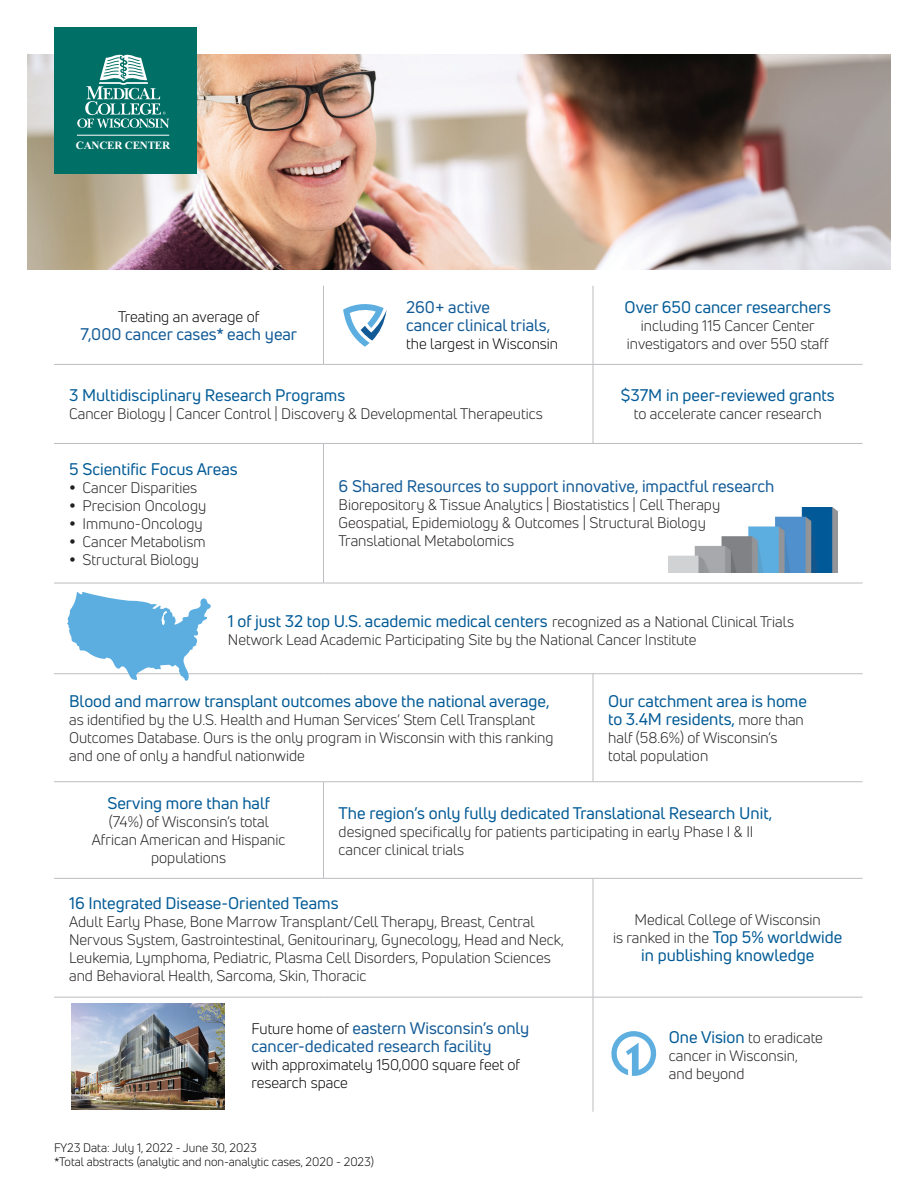
<style>
.page{position:relative;width:918px;height:1188px;background:#fff}
.page>*{position:absolute;margin:0;border:0;box-sizing:border-box;transform-origin:0 0}
.t1{font:16.5px/18px "Uni Neue";color:#005a96}
.t2{font:16.5px/18px "Uni Neue";color:#125a96}
.Bullets{font:15px/18px "Uni Neue";color:#231f20}
.t3{font:15px/18px "Uni Neue";color:#000}
.t4{font:12px "Uni Neue";color:#000}
.t5{font:700 11.1px "Times New Roman";letter-spacing:-.02em;color:#fff}
.s1{font-size:15px;color:#231f20}
.s2{font-size:15px;color:#000}
.s3{font-size:16.5px;color:#005a96}
</style>
<div class="page">
<img style="left:669px;top:508px;width:169px;height:65px">
<hr style="left:323px;top:286px;width:1px;height:78px;background:#bcbdc0">
<hr style="left:593px;top:286px;width:1px;height:78px;background:#bcbdc0">
<hr style="left:54px;top:364px;width:270px;height:1px;background:#bcbdc0">
<hr style="left:324px;top:364px;width:269px;height:1px;background:#bcbdc0">
<hr style="left:593px;top:364px;width:270px;height:1px;background:#bcbdc0">
<hr style="left:593px;top:365px;width:1px;height:78px;background:#bcbdc0">
<hr style="left:54px;top:443px;width:270px;height:1px;background:#bcbdc0">
<hr style="left:324px;top:443px;width:269px;height:1px;background:#bcbdc0">
<hr style="left:323px;top:444px;width:1px;height:139px;background:#bcbdc0">
<hr style="left:593px;top:443px;width:270px;height:1px;background:#bcbdc0">
<hr style="left:54px;top:583px;width:270px;height:1px;background:#bcbdc0">
<hr style="left:324px;top:583px;width:269px;height:1px;background:#bcbdc0">
<hr style="left:593px;top:583px;width:270px;height:1px;background:#bcbdc0">
<hr style="left:54px;top:673px;width:270px;height:1px;background:#bcbdc0">
<hr style="left:324px;top:673px;width:269px;height:1px;background:#bcbdc0">
<hr style="left:593px;top:673px;width:270px;height:1px;background:#bcbdc0">
<hr style="left:593px;top:674px;width:1px;height:108px;background:#bcbdc0">
<hr style="left:54px;top:781px;width:270px;height:1px;background:#bcbdc0">
<hr style="left:324px;top:781px;width:269px;height:1px;background:#bcbdc0">
<hr style="left:323px;top:782px;width:1px;height:96px;background:#bcbdc0">
<hr style="left:593px;top:781px;width:270px;height:1px;background:#bcbdc0">
<hr style="left:54px;top:878px;width:270px;height:1px;background:#bcbdc0">
<hr style="left:324px;top:878px;width:269px;height:1px;background:#bcbdc0">
<hr style="left:593px;top:878px;width:270px;height:1px;background:#bcbdc0">
<hr style="left:593px;top:879px;width:1px;height:118px;background:#bcbdc0">
<hr style="left:54px;top:997px;width:270px;height:1px;background:#bcbdc0">
<hr style="left:324px;top:997px;width:269px;height:1px;background:#bcbdc0">
<hr style="left:593px;top:997px;width:270px;height:1px;background:#bcbdc0">
<hr style="left:593px;top:997px;width:1px;height:115px;background:#bcbdc0">
<img style="left:27px;top:54px;width:864px;height:216px">
<svg style="left:343px;top:304px;width:44px;height:43px"></svg>
<img style="left:71px;top:1004px;width:154px;height:105px">
<svg style="left:67px;top:593px;width:144px;height:88px"></svg>
<div style="left:54px;top:27px;width:142px;height:147px;background:#006f65"></div>
<hr style="left:77px;top:135px;width:92px;height:1px;background:#fff">
<svg style="left:77px;top:55px;width:92px;height:73px"></svg>
<svg style="left:611px;top:1031px;width:45px;height:45px"></svg>
<p class="t5" style="left:76px;top:138px;width:96px">CANCER CENTER</p>
<p class="t3" style="left:118px;top:308px;width:143px">Treating an average of</p>
<p class="t2" style="left:81px;top:325px;width:218px">7,000 cancer cases* each year</p>
<p class="t2" style="left:406px;top:298px;width:146px">260+ active<br>cancer clinical trials,</p>
<p class="t3" style="left:406px;top:335px;width:154px">the largest in Wisconsin</p>
<p class="t1" style="left:69px;top:386px;width:278px">3 Multidisciplinary Research Programs</p>
<p class="Bullets" style="left:69px;top:405px;width:475px">Cancer Biology | Cancer Control | Discovery &amp; Developmental Therapeutics</p>
<p class="t1" style="left:625px;top:298px;width:208px">Over 650 cancer researchers</p>
<p class="Bullets" style="left:627px;top:317px;width:203px;text-align:center">including 115 Cancer Center investigators and over 550 staff</p>
<p class="t1" style="left:621px;top:386px;width:216px">$37M in peer-reviewed grants</p>
<p class="Bullets" style="left:634px;top:405px;width:189px">to accelerate cancer research</p>
<p class="t1" style="left:69px;top:460px;width:170px">5 Scientific Focus Areas</p>
<p class="Bullets" style="left:83px;top:479px;width:116px">Cancer Disparities</p>
<p class="Bullets" style="left:83px;top:497px;width:125px">Precision Oncology</p>
<p class="Bullets" style="left:83px;top:515px;width:122px">Immuno-Oncology</p>
<p class="Bullets" style="left:83px;top:533px;width:124px">Cancer Metabolism</p>
<p class="Bullets" style="left:83px;top:551px;width:118px">Structural Biology</p>
<p class="t2" style="left:339px;top:477px;width:437px">6 Shared Resources to support innovative, impactful research</p>
<p class="Bullets" style="left:339px;top:496px;width:383px">Biorepository &amp; Tissue Analytics | Biostatistics | Cell Therapy<br>Geospatial, Epidemiology &amp; Outcomes | Structural Biology<br>Translational Metabolomics</p>
<p class="t1" style="left:228px;top:612px;width:568px">1 of just 32 top U.S. academic medical centers <span class="s1">recognized as a National Clinical Trials</span></p>
<p class="Bullets" style="left:228px;top:630px;width:470px">Network Lead Academic Participating Site by the National Cancer Institute</p>
<p class="t1" style="left:69px;top:692px;width:482px">Blood and marrow transplant outcomes above the national average,</p>
<p class="Bullets" style="left:69px;top:711px;width:486px">as identified by the U.S. Health and Human Services’ Stem Cell Transplant<br>Outcomes Database. Ours is the only program in Wisconsin with this ranking and one of only a handful nationwide</p>
<p class="t1" style="left:608px;top:692px;width:200px">Our catchment area is home to 3.4M residents, <span class="s1">more than</span></p>
<p class="Bullets" style="left:608px;top:729px;width:171px">half (58.6%) of Wisconsin’s total population</p>
<p class="t1" style="left:107px;top:794px;width:164px">Serving more than half</p>
<p class="Bullets" style="left:92px;top:813px;width:195px;text-align:center">(74%) of Wisconsin’s total<br>African American and Hispanic populations</p>
<p class="t1" style="left:339px;top:804px;width:435px">The region’s only fully dedicated Translational Research Unit,</p>
<p class="Bullets" style="left:339px;top:822px;width:417px">designed specifically for patients participating in early Phase I &amp; II cancer clinical trials</p>
<p class="t1" style="left:69px;top:893px;width:271px">16 Integrated Disease-Oriented Teams</p>
<p class="Bullets" style="left:69px;top:912px;width:496px">Adult Early Phase, Bone Marrow Transplant/Cell Therapy, Breast, Central Nervous System, Gastrointestinal, Genitourinary, Gynecology, Head and Neck, Leukemia, Lymphoma, Pediatric, Plasma Cell Disorders, Population Sciences and Behavioral Health, Sarcoma, Skin, Thoracic</p>
<p class="Bullets" style="left:635px;top:911px;width:188px">Medical College of Wisconsin</p>
<p class="t1" style="left:613px;top:928px;width:231px;text-align:center"><span class="s1">is ranked in the</span> Top 5% worldwide in publishing knowledge</p>
<p class="t2" style="left:251px;top:1019px;width:279px"><span class="s2">Future home of</span> eastern Wisconsin’s only cancer-dedicated research facility</p>
<p class="t3" style="left:251px;top:1055px;width:270px">with approximately 150,000 square feet of research space</p>
<p class="t4" style="left:54px;top:1141px;width:204px">FY23 Data: July 1, 2022 - June 30, 2023</p>
<p class="t4" style="left:54px;top:1155px;width:322px">*Total abstracts (analytic and non-analytic cases, 2020 - 2023)</p>
<p class="Bullets" style="left:669px;top:1028px;width:156px"><span class="s3">One Vision</span> to eradicate cancer in Wisconsin, and beyond</p>
</div>
